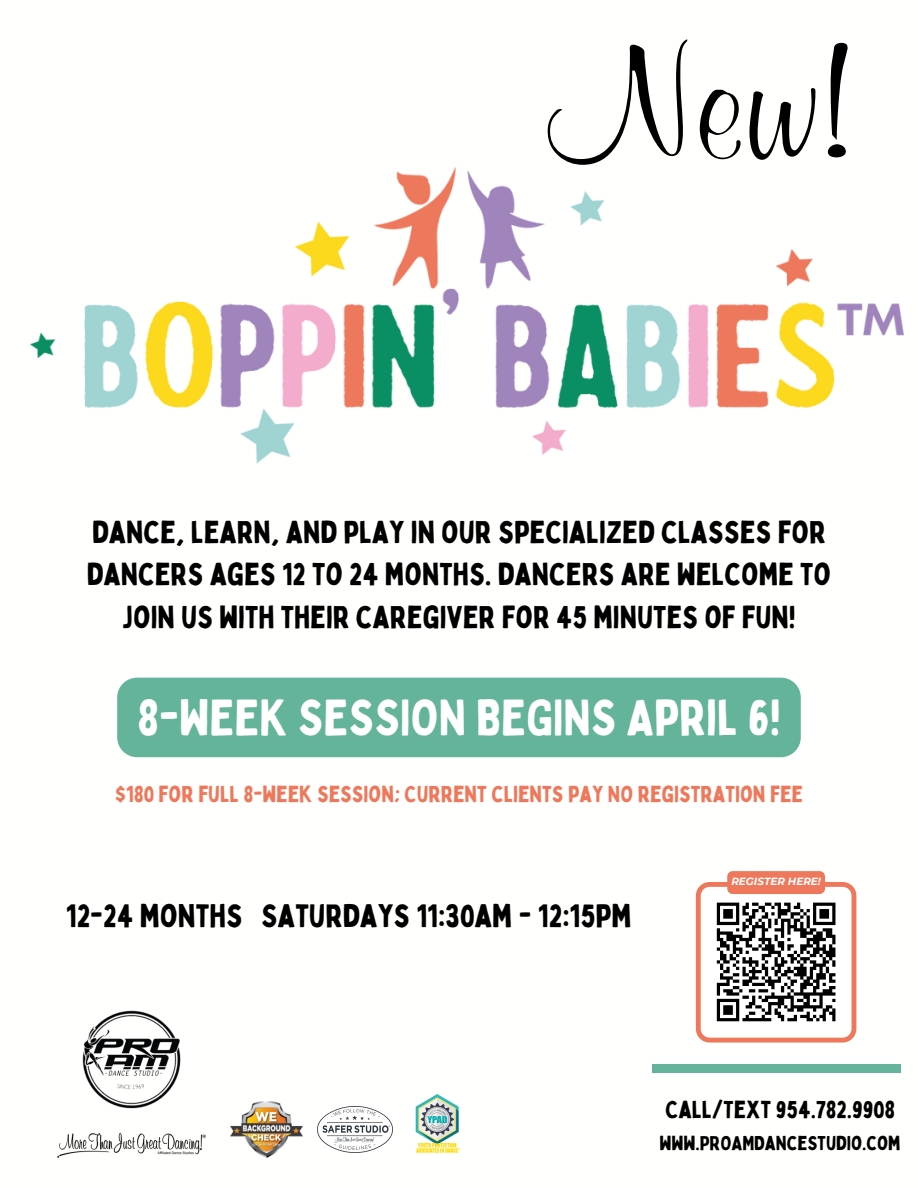
<style>
.page{position:relative;width:918px;height:1188px;background:#fff}
.page>*{position:absolute;margin:0;border:0;box-sizing:border-box;transform-origin:0 0}
.t1{font:157.95px "Murray Hill Boold";color:#000}
.t2{font:49.95px "Bobby Jones";color:#fffffe}
.t3{font:31.95px "Bobby Jones";color:#000}
.t4{font:31.05px/42.8px "Bobby Jones";color:#000;text-align:center}
.t5{font:24.15px "Bobby Jones";color:#000}
.t6{font:22.65px "Bobby Jones";color:#ee785c}
.t7{font:19.65px "Bobby Jones";color:#000}
.t8{font:italic 700 10.35px "Montserrat";color:#fffffe}
</style>
<div class="page">
<img style="left:415px;top:1095px;width:46px;height:58px">
<img style="left:317px;top:1106px;width:76px;height:47px">
<img style="left:230px;top:1101px;width:72px;height:57px">
<img style="left:82px;top:1010px;width:99px;height:99px">
<img style="left:57px;top:1133px;width:149px;height:25px">
<div style="left:652px;top:1064px;width:249px;height:8px;background:#64b39b"></div>
<div style="left:727px;top:871px;width:98px;height:23px;background:#ee785c;border-radius:5px"></div>
<img style="left:31px;top:167px;width:873px;height:296px">
<div style="left:117px;top:678px;width:684px;height:79px;background:#64b39b;border-radius:20px"></div>
<svg style="left:696px;top:882px;width:160px;height:160px"></svg>
<h2 class="t1" style="left:550px;top:12px;width:308px">New!</h2>
<p class="t4" style="left:87px;top:510px;width:746px">DANCE, LEARN, AND PLAY IN OUR SPECIALIZED CLASSES FOR<br>DANCERS AGES 12 TO 24 MONTHS. DANCERS ARE WELCOME TO<br>JOIN US WITH THEIR CAREGIVER FOR 45 MINUTES OF FUN!</p>
<p class="t2" style="left:137px;top:686px;width:645px">8-WEEK SESSION BEGINS APRIL 6!</p>
<p class="t6" style="left:115px;top:779px;width:690px">$180 FOR FULL 8-WEEK SESSION; CURRENT CLIENTS PAY NO REGISTRATION FEE</p>
<p class="t3" style="left:66px;top:895px;width:178px">12-24 MONTHS</p>
<p class="t3" style="left:261px;top:895px;width:372px">SATURDAYS 11:30AM - 12:15PM</p>
<h3 class="t8" style="left:731px;top:875px;width:91px">REGISTER HERE!</h3>
<h4 class="t5" style="left:665px;top:1095px;width:231px">CALL/TEXT 954.782.9908</h4>
<h3 class="t7" style="left:660px;top:1131px;width:243px">WWW.PROAMDANCESTUDIO.COM</h3>
</div>
